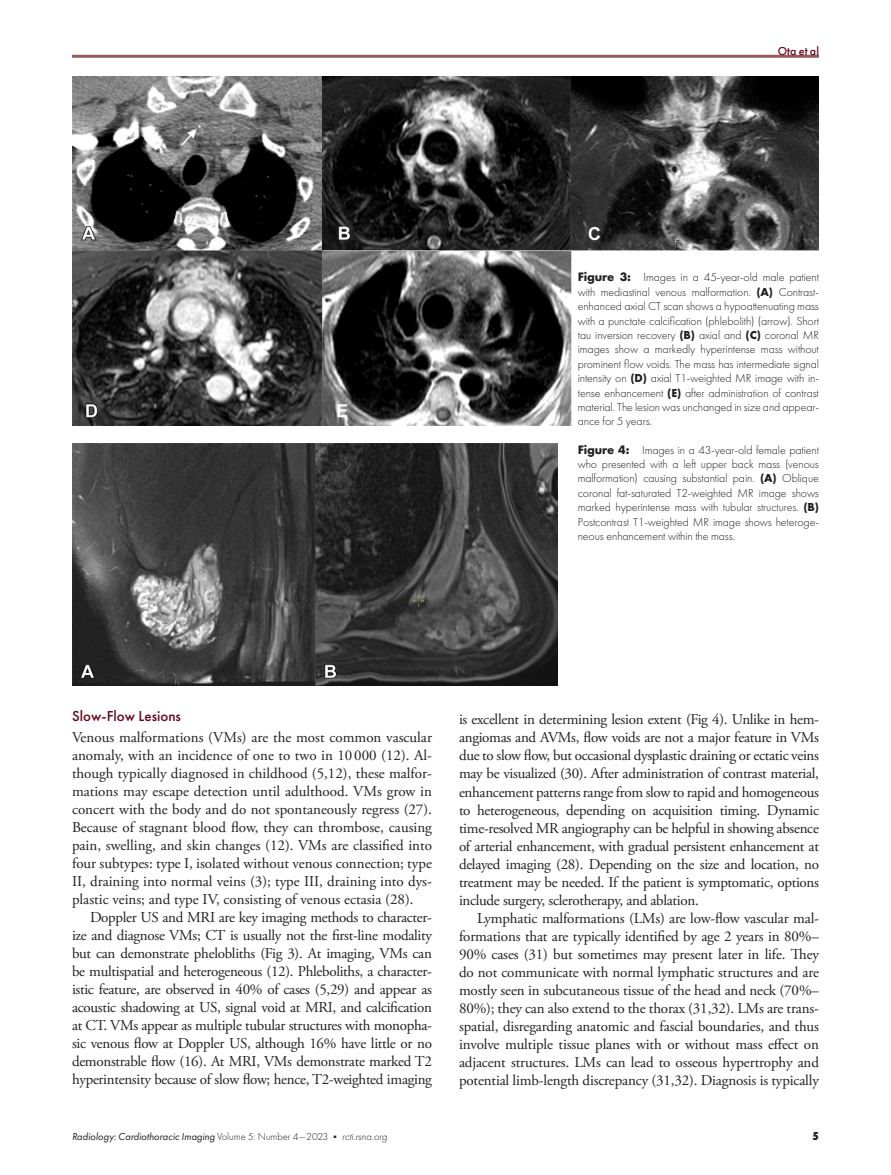
<style>
.page{position:relative;width:891px;height:1175px;background:#fff}
.page>*{position:absolute;margin:0;border:0;box-sizing:border-box;transform-origin:0 0}
.t1{font:15px/18px "Adobe Garamond Pro";letter-spacing:-.02em;color:#231f20;text-align:justify}
.t2{font:500 15px "Futura PT";color:#65051c}
.t3{font:300 12px/14.4px "Futura PT";letter-spacing:-.01em;color:#231f20;text-align:justify}
.t4{font:500 12px "Futura PT";color:#65051c}
.t5{font:800 12px "Futura PT Cond";color:#231f20}
.t6{font:italic 10.5px "Futura PT";color:#231f20}
.s1{font-weight:700;font-size:12.75px}
.s2{font-weight:700}
.s3{font-weight:300;font-style:normal}
.s4{font-weight:300}
</style>
<div class="page">
<hr style="left:72px;top:55px;width:747px;height:3px;background:#965c59">
<img style="left:72px;top:76px;width:747px;height:349px">
<img style="left:72px;top:444px;width:486px;height:241px">
<p class="t4" style="left:778px;top:44px;width:43px">Ota et al</p>
<p class="t3" style="left:578px;top:270px;width:243px"><span class="s1">Figure 3:</span> Images in a 45-year-old male patient with mediastinal venous malformation. <span class="s2">(A)</span> Contrast&shy;enhanced axial CT scan shows a hypoattenuating mass with a punctate calcification (phlebolith) (arrow). Short tau inversion recovery <span class="s2">(B)</span> axial and <span class="s2">(C)</span> coronal MR images show a markedly hyperintense mass without prominent flow voids. The mass has intermediate signal intensity on <span class="s2">(D)</span> axial T1-weighted MR image with in&shy;tense enhancement <span class="s2">(E)</span> after administration of contrast material. The lesion was unchanged in size and appear&shy;ance for 5 years.</p>
<p class="t3" style="left:578px;top:442px;width:243px"><span class="s1">Figure 4:</span> Images in a 43-year-old female patient who presented with a left upper back mass (venous malformation) causing substantial pain. <span class="s2">(A)</span> Oblique coronal fat-saturated T2-weighted MR image shows marked hyperintense mass with tubular structures. <span class="s2">(B)<br></span>Postcontrast T1-weighted MR image shows heteroge&shy;neous enhancement within the mass.</p>
<p class="t2" style="left:72px;top:707px;width:111px">Slow-Flow Lesions</p>
<p class="t1" style="left:72px;top:729px;width:362px">Venous malformations (VMs) are the most common vascular anomaly, with an incidence of one to two in 10000 (12). Al&shy;though typically diagnosed in childhood (5,12), these malfor&shy;mations may escape detection until adulthood. VMs grow in concert with the body and do not spontaneously regress (27).<br>Because of stagnant blood flow, they can thrombose, causing pain, swelling, and skin changes (12). VMs are classified into four subtypes: type I, isolated without venous connection; type II, draining into normal veins (3); type III, draining into dys&shy;plastic veins; and type IV, consisting of venous ectasia (28).</p>
<p class="t1" style="left:72px;top:909px;width:362px;text-indent:18px">Doppler US and MRI are key imaging methods to character&shy;ize and diagnose VMs; CT is usually not the first-line modality but can demonstrate phelobliths (Fig 3). At imaging, VMs can be multispatial and heterogeneous (12). Phleboliths, a character&shy;istic feature, are observed in 40% of cases (5,29) and appear as acoustic shadowing at US, signal void at MRI, and calcification at CT. VMs appear as multiple tubular structures with monopha&shy;sic venous flow at Doppler US, although 16% have little or no demonstrable flow (16). At MRI, VMs demonstrate marked T2 hyperintensity because of slow flow; hence, T2-weighted imaging</p>
<p class="t1" style="left:459px;top:711px;width:362px">is excellent in determining lesion extent (Fig 4). Unlike in hem&shy;angiomas and AVMs, flow voids are not a major feature in VMs due to slow flow, but occasional dysplastic draining or ectatic veins may be visualized (30). After administration of contrast material, enhancement patterns range from slow to rapid and homogeneous to heterogeneous, depending on acquisition timing. Dynamic time-resolved MR angiography can be helpful in showing absence of arterial enhancement, with gradual persistent enhancement at delayed imaging (28). Depending on the size and location, no treatment may be needed. If the patient is symptomatic, options include surgery, sclerotherapy, and ablation.</p>
<p class="t1" style="left:459px;top:909px;width:362px;text-indent:18px">Lymphatic malformations (LMs) are low-flow vascular mal&shy;formations that are typically identified by age 2 years in 80%– 90% cases (31) but sometimes may present later in life. They do not communicate with normal lymphatic structures and are mostly seen in subcutaneous tissue of the head and neck (70%– 80%); they can also extend to the thorax (31,32). LMs are trans&shy;spatial, disregarding anatomic and fascial boundaries, and thus involve multiple tissue planes with or without mass effect on adjacent structures. LMs can lead to osseous hypertrophy and potential limb-length discrepancy (31,32). Diagnosis is typically</p>
<p class="t6" style="left:72px;top:1130px;width:317px">Radiology: Cardiothoracic Imaging <span class="s3">Volume 5: Number 4—2023</span> <sup>■</sup> <span class="s4">rcti.rsna.org</span></p>
<p class="t5" style="left:813px;top:1128px;width:8px">5</p>
</div>
